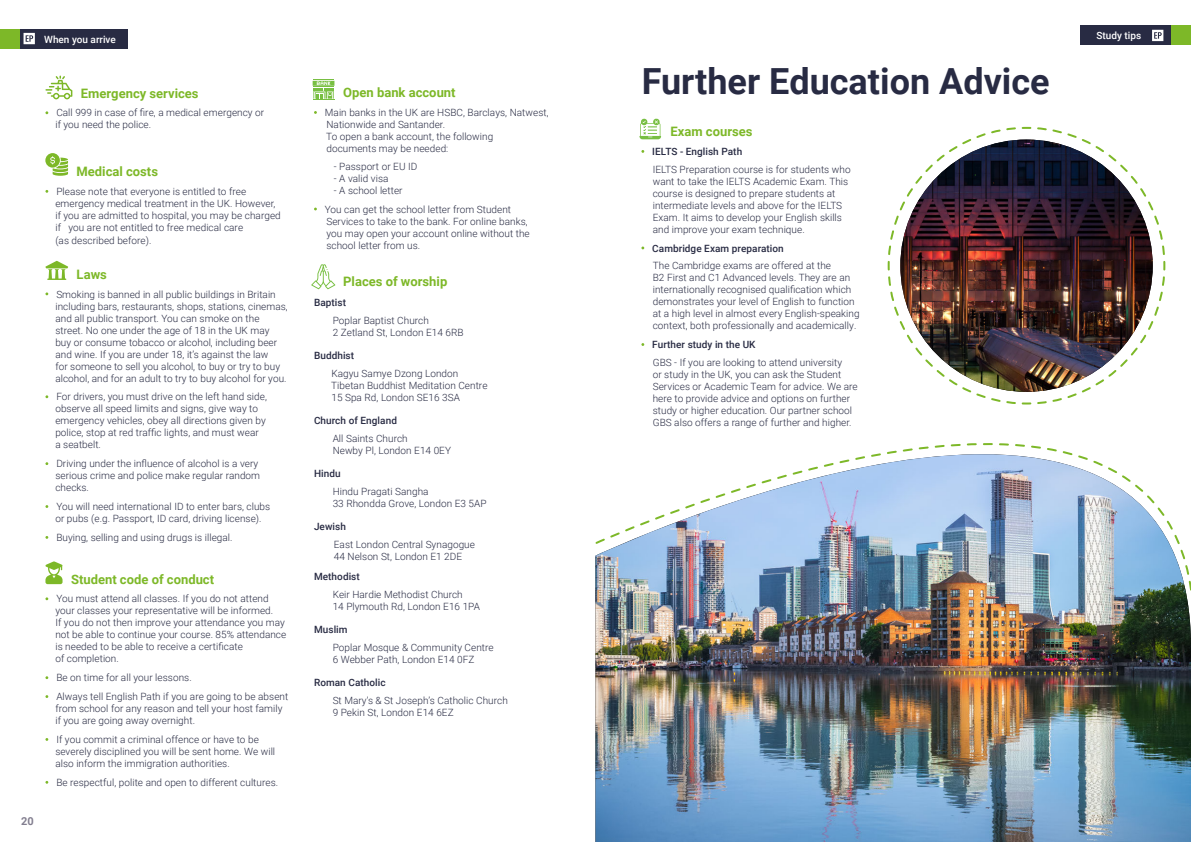
<style>
.page{position:relative;width:1191px;height:842px;background:#fff}
.page>*{position:absolute;margin:0;border:0;box-sizing:border-box;transform-origin:0 0}
.t1{font:700 36px "Roboto";color:#282b43}
.t2{font:700 13px "Roboto";color:#7db828}
.t3{font:700 11px "Roboto";color:#827e8f}
.t4{font:300 10px/12px "Roboto";letter-spacing:.005em;color:#282b43}
.t5{font:500 10px "Roboto";letter-spacing:.005em;color:#282b43}
.t6{font:500 10px "Roboto";color:#fff}
</style>
<div class="page">
<svg style="left:639px;top:118px;width:22px;height:21px"></svg>
<div style="left:1080px;top:26px;width:91px;height:19px;background:#282b43"></div>
<div style="left:1171px;top:26px;width:20px;height:19px;background:#7db828"></div>
<svg style="left:1152px;top:30px;width:11px;height:11px"></svg>
<img style="left:595px;top:592px;width:596px;height:250px">
<img style="left:595px;top:343px;width:596px;height:249px">
<img style="left:886px;top:126px;width:280px;height:279px">
<svg style="left:45px;top:153px;width:23px;height:23px"></svg>
<svg style="left:45px;top:261px;width:23px;height:19px"></svg>
<svg style="left:45px;top:76px;width:27px;height:23px"></svg>
<svg style="left:45px;top:561px;width:18px;height:23px"></svg>
<div style="left:20px;top:29px;width:107px;height:19px;background:#282b43"></div>
<div style="left:0;top:29px;width:20px;height:19px;background:#7db828"></div>
<svg style="left:24px;top:33px;width:11px;height:11px"></svg>
<svg style="left:313px;top:79px;width:21px;height:21px"></svg>
<svg style="left:311px;top:264px;width:24px;height:25px"></svg>
<p class="t6" style="left:44px;top:32px;width:73px">When you arrive</p>
<p class="t3" style="left:21px;top:813px;width:14px">20</p>
<h2 class="t2" style="left:81px;top:84px;width:119px">Emergency services</h2>
<p class="t4" style="left:55px;top:107px;width:210px">Call 999 in case of fire, a medical emergency or if you need the police.</p>
<h2 class="t2" style="left:77px;top:162px;width:83px">Medical costs</h2>
<p class="t4" style="left:55px;top:185px;width:227px">Please note that everyone is entitled to free emergency medical treatment in the UK. However, if you are admitted to hospital, you may be charged if you are not entitled to free medical care</p>
<p class="t4" style="left:55px;top:234px;width:98px">(as described before).</p>
<h2 class="t2" style="left:77px;top:265px;width:32px">Laws</h2>
<p class="t4" style="left:55px;top:288px;width:234px">Smoking is banned in all public buildings in Britain including bars, restaurants, shops, stations, cinemas, and all public transport. You can smoke on the street. No one under the age of 18 in the UK may buy or consume tobacco or alcohol, including beer and wine. If you are under 18, it’s against the law<br>for someone to sell you alcohol, to buy or try to buy alcohol, and for an adult to try to buy alcohol for you.</p>
<p class="t4" style="left:55px;top:390px;width:213px">For drivers, you must drive on the left hand side, observe all speed limits and signs, give way to emergency vehicles, obey all directions given by police, stop at red traffic lights, and must wear<br>a seatbelt.</p>
<p class="t4" style="left:55px;top:457px;width:206px">Driving under the influence of alcohol is a very serious crime and police make regular random checks.</p>
<p class="t4" style="left:55px;top:500px;width:216px">You will need international ID to enter bars, clubs or pubs (e.g. Passport, ID card, driving license).</p>
<p class="t4" style="left:56px;top:531px;width:178px">Buying, selling and using drugs is illegal.</p>
<h2 class="t2" style="left:71px;top:570px;width:145px">Student code of conduct</h2>
<p class="t4" style="left:55px;top:592px;width:232px">You must attend all classes. If you do not attend your classes your representative will be informed.<br>If you do not then improve your attendance you may not be able to continue your course. 85% attendance is needed to be able to receive a certificate<br>of completion.</p>
<p class="t4" style="left:56px;top:668px;width:233px;line-height:18.9px">Be on time for all your lessons.<br>Always tell English Path if you are going to be absent</p>
<p class="t4" style="left:55px;top:702px;width:229px">from school for any reason and tell your host family if you are going away overnight.</p>
<p class="t4" style="left:55px;top:733px;width:221px">If you commit a criminal offence or have to be severely disciplined you will be sent home. We will also inform the immigration authorities.</p>
<p class="t4" style="left:56px;top:776px;width:223px">Be respectful, polite and open to different cultures.</p>
<h2 class="t2" style="left:343px;top:84px;width:114px">Open bank account</h2>
<p class="t4" style="left:325px;top:106px;width:225px">Main banks in the UK are HSBC, Barclays, Natwest, Nationwide and Santander.<br>To open a bank account, the following<br>documents may be needed:</p>
<p class="t4" style="left:334px;top:160px;width:85px">- Passport or EU ID</p>
<p class="t4" style="left:334px;top:172px;width:56px">- A valid visa</p>
<p class="t4" style="left:325px;top:180px;width:188px;line-height:18.9px;text-indent:9px">- A school letter<br>You can get the school letter from Student</p>
<p class="t4" style="left:326px;top:215px;width:205px">Services to take to the bank. For online banks, you may open your account online without the school letter from us.</p>
<h2 class="t2" style="left:343px;top:272px;width:106px">Places of worship</h2>
<p class="t5" style="left:314px;top:295px;width:34px">Baptist</p>
<p class="t4" style="left:333px;top:314px;width:132px">Poplar Baptist Church<br>2 Zetland St, London E14 6RB</p>
<p class="t5" style="left:314px;top:348px;width:42px">Buddhist</p>
<p class="t4" style="left:331px;top:367px;width:158px">Kagyu Samye Dzong London<br>Tibetan Buddhist Meditation Centre<br>15 Spa Rd, London SE16 3SA</p>
<p class="t5" style="left:314px;top:413px;width:84px">Church of England</p>
<p class="t4" style="left:333px;top:432px;width:120px">All Saints Church<br>Newby Pl, London E14 0EY</p>
<p class="t5" style="left:314px;top:466px;width:28px">Hindu</p>
<p class="t4" style="left:333px;top:485px;width:155px">Hindu Pragati Sangha<br>33 Rhondda Grove, London E3 5AP</p>
<p class="t5" style="left:314px;top:519px;width:33px">Jewish</p>
<p class="t4" style="left:334px;top:538px;width:143px">East London Central Synagogue<br>44 Nelson St, London E1 2DE</p>
<p class="t5" style="left:314px;top:570px;width:47px">Methodist</p>
<p class="t4" style="left:333px;top:588px;width:149px">Keir Hardie Methodist Church<br>14 Plymouth Rd, London E16 1PA</p>
<p class="t5" style="left:314px;top:623px;width:35px">Muslim</p>
<p class="t4" style="left:333px;top:641px;width:163px">Poplar Mosque &amp; Community Centre<br>6 Webber Path, London E14 0FZ</p>
<p class="t5" style="left:314px;top:676px;width:73px">Roman Catholic</p>
<p class="t4" style="left:333px;top:694px;width:177px">St Mary’s &amp; St Joseph’s Catholic Church<br>9 Pekin St, London E14 6EZ</p>
<h1 class="t1" style="left:641px;top:56px;width:409px">Further Education Advice</h1>
<h2 class="t2" style="left:670px;top:122px;width:83px">Exam courses</h2>
<p class="t5" style="left:652px;top:144px;width:91px">IELTS - English Path</p>
<p class="t4" style="left:653px;top:163px;width:199px">IELTS Preparation course is for students who want to take the IELTS Academic Exam. This course is designed to prepare students at intermediate levels and above for the IELTS Exam. It aims to develop your English skills and improve your exam technique.</p>
<p class="t5" style="left:652px;top:241px;width:133px">Cambridge Exam preparation</p>
<p class="t4" style="left:653px;top:259px;width:208px">The Cambridge exams are offered at the<br>B2 First and C1 Advanced levels. They are an internationally recognised qualification which demonstrates your level of English to function at a high level in almost every English-speaking context, both professionally and academically.</p>
<p class="t5" style="left:652px;top:338px;width:105px">Further study in the UK</p>
<p class="t4" style="left:653px;top:356px;width:206px">GBS - If you are looking to attend university<br>or study in the UK, you can ask the Student Services or Academic Team for advice. We are here to provide advice and options on further study or higher education. Our partner school GBS also offers a range of further and higher.</p>
<p class="t6" style="left:1096px;top:28px;width:46px">Study tips</p>
</div>
